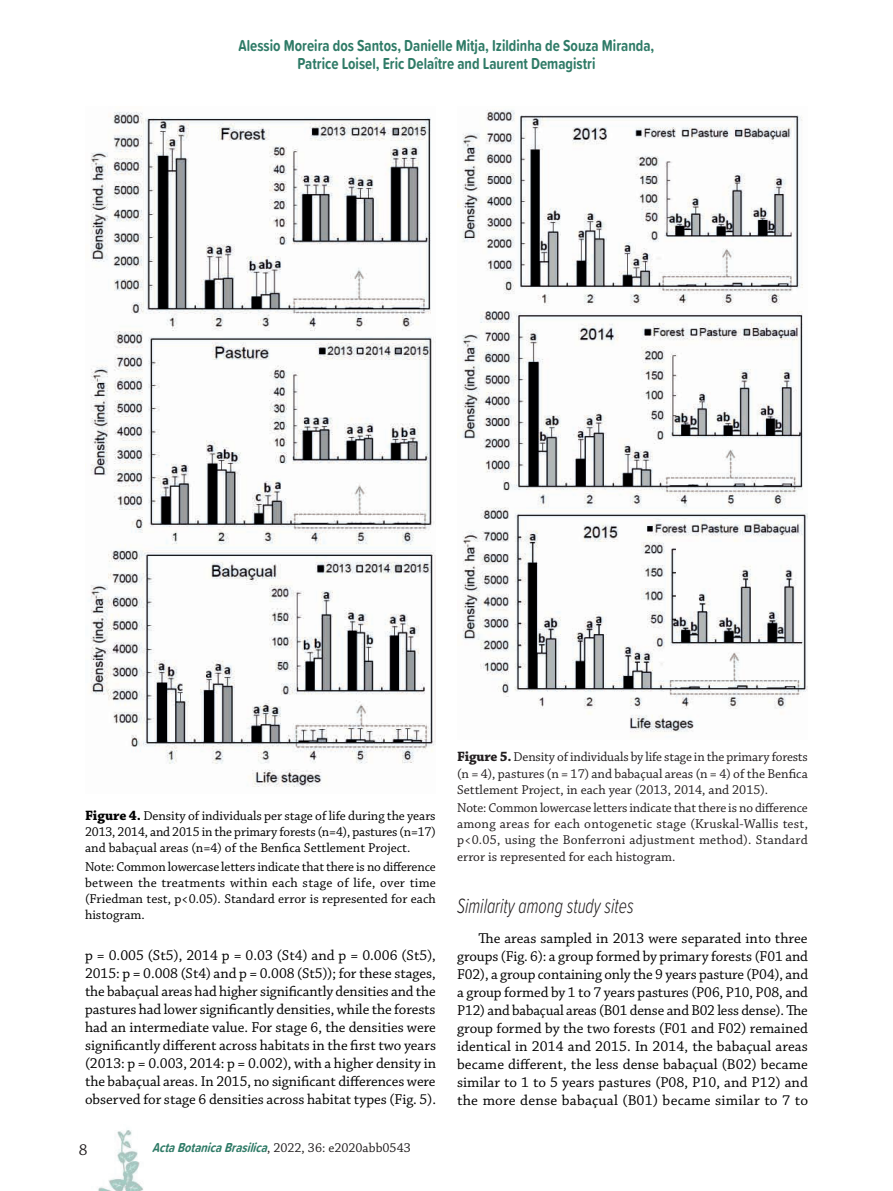
<style>
.page{position:relative;width:893px;height:1191px;background:#fff}
.page>*{position:absolute;margin:0;border:0;box-sizing:border-box;transform-origin:0 0}
.t1{font:italic 300 21.45px "Proxima Soft Cond";color:#231f20;scale:.82 1}
.t2{font:700 16.5px/18px "Proxima Soft Cond";color:#2f7b67;text-align:center;scale:.91 1}
.t3{font:16.5px "Chaparral Pro";color:#231f20}
.t4{font:15px/18px "Chaparral Pro";letter-spacing:.005em;color:#000001;text-align:justify}
.t5{font:13.5px/16.2px "Chaparral Pro";color:#231f20;text-align:justify}
.t6{font:13.5px/16.2px "Chaparral Pro";color:#000001;text-align:justify}
.t7{font:italic 700 13.5px "Proxima Soft Cond";color:#2f7b67;scale:.95 1}
.s1{font-weight:700;font-size:14.25px}
.s2{font-family:"Chaparral Pro";font-weight:400;font-style:normal;color:#231f20}
</style>
<div class="page">
<img style="left:98px;top:1130px;width:45px;height:61px">
<img style="left:457px;top:110px;width:351px;height:622px">
<img style="left:90px;top:112px;width:346px;height:675px">
<p class="t2" style="left:239px;top:36px;width:458px">Alessio Moreira dos Santos, Danielle Mitja, Izildinha de Souza Miranda,<br>Patrice Loisel, Eric Delaître and Laurent Demagistri</p>
<p class="t6" style="left:85px;top:808px;width:352px"><span class="s1">Figure 4.</span> Density of individuals per stage of life during the years 2013, 2014, and 2015 in the primary forests (n=4), pastures (n=17) and babaçual areas (n=4) of the Benfica Settlement Project.</p>
<p class="t6" style="left:85px;top:858px;width:352px">Note: Common lowercase letters indicate that there is no difference between the treatments within each stage of life, over time (Friedman test, p&lt;0.05). Standard error is represented for each histogram.</p>
<p class="t4" style="left:85px;top:947px;width:353px">p = 0.005 (St5), 2014 p = 0.03 (St4) and p = 0.006 (St5), 2015: p = 0.008 (St4) and p = 0.008 (St5)); for these stages, the babaçual areas had higher significantly densities and the pastures had lower significantly densities, while the forests had an intermediate value. For stage 6, the densities were significantly different across habitats in the first two years (2013: p = 0.003, 2014: p = 0.002), with a higher density in the babaçual areas. In 2015, no significant differences were observed for stage 6 densities across habitat types (Fig. 5).</p>
<p class="t3" style="left:79px;top:1141px;width:10px">8</p>
<p class="t7" style="left:152px;top:1137px;width:274px">ActaBotanicaBrasilica<span class="s2">, 2 0 2 2 , 3 6 : e 2 0 2 0 a b b 0 5 4 3</span></p>
<p class="t5" style="left:457px;top:749px;width:352px"><span class="s1">Figure 5.</span> Density of individuals by life stage in the primary forests (n = 4), pastures (n = 17) and babaçual areas (n = 4) of the Benfica Settlement Project, in each year (2013, 2014, and 2015).</p>
<p class="t5" style="left:457px;top:800px;width:352px">Note: Common lowercase letters indicate that there is no difference among areas for each ontogenetic stage (Kruskal-Wallis test, p&lt;0.05, using the Bonferroni adjustment method). Standard error is represented for each histogram.</p>
<h1 class="t1" style="left:457px;top:889px;width:217px">Similarity among study sites</h1>
<p class="t4" style="left:457px;top:930px;width:352px;text-indent:21px">The areas sampled in 2013 were separated into three groups (Fig. 6): a group formed by primary forests (F01 and F02), a group containing only the 9 years pasture (P04), and a group formed by 1 to 7 years pastures (P06, P10, P08, and P12) and babaçual areas (B01 dense and B02 less dense). The group formed by the two forests (F01 and F02) remained identical in 2014 and 2015. In 2014, the babaçual areas became different, the less dense babaçual (B02) became similar to 1 to 5 years pastures (P08, P10, and P12) and the more dense babaçual (B01) became similar to 7 to</p>
</div>
